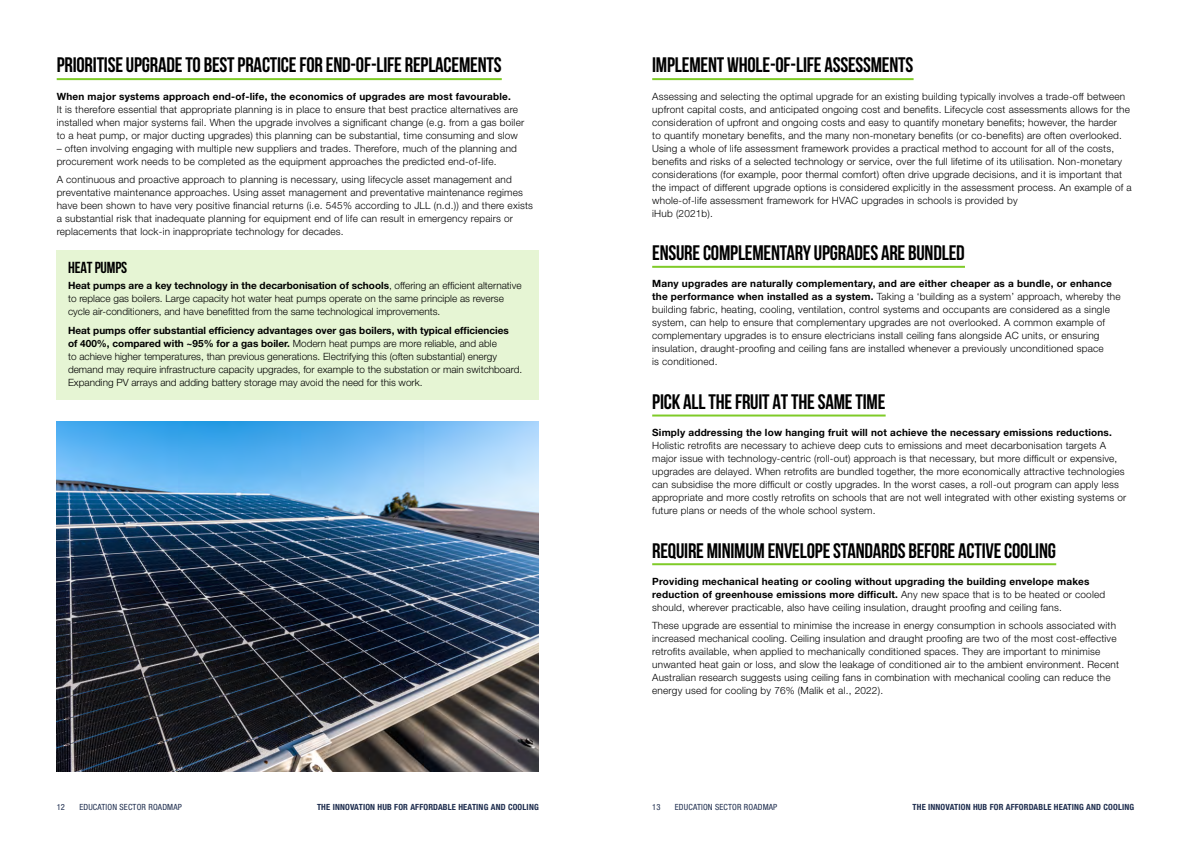
<style>
.page{position:relative;width:1191px;height:842px;background:#fff}
.page>*{position:absolute;margin:0;border:0;box-sizing:border-box;transform-origin:0 0}
.t1{font:700 21px "Bebas Neue";letter-spacing:-.01em;color:#000}
.t2{font:700 16px "Bebas Neue";letter-spacing:-.01em;color:#000}
.t3{font:300 10px/13px "Helvetica Neue LT Std";letter-spacing:.02em;color:#000}
.t4{font:300 10px/13px "Helvetica Neue LT Std";color:#000}
.t5{font:700 10px/13px "Helvetica Neue LT Std";letter-spacing:.02em;color:#000}
.t6{font:700 condensed 8.5px "Helvetica Neue LT Std";letter-spacing:.02em;color:#1e2d4e}
.t7{font:condensed 8.5px "Helvetica Neue LT Std";letter-spacing:.02em;color:#1e2d4e}
.s1{font-weight:700}
.s2{font-weight:300}
</style>
<div class="page">
<hr style="left:652px;top:78px;width:261px;height:2px;background:#7fcb28">
<hr style="left:652px;top:266px;width:313px;height:2px;background:#7fcb28">
<hr style="left:652px;top:414px;width:233px;height:2px;background:#7fcb28">
<hr style="left:652px;top:563px;width:404px;height:2px;background:#7fcb28">
<div style="left:57px;top:250px;width:482px;height:150px;background:#e6f5d4"></div>
<hr style="left:57px;top:78px;width:445px;height:2px;background:#7fcb28">
<img style="left:57px;top:421px;width:482px;height:350px">
<h1 class="t1" style="left:57px;top:54px;width:446px">PRIORITISE UPGRADE TO BEST PRACTICE FOR END-OF-LIFE REPLACEMENTS</h1>
<p class="t5" style="left:57px;top:89px;width:455px">When major systems approach end-of-life, the economics of upgrades are most favourable.</p>
<p class="t3" style="left:57px;top:102px;width:469px">It is therefore essential that appropriate planning is in place to ensure that best practice alternatives are installed when major systems fail. When the upgrade involves a significant change (e.g. from a gas boiler to a heat pump, or major ducting upgrades) this planning can be substantial, time consuming and slow</p>
<p class="t3" style="left:57px;top:141px;width:462px">– often involving engaging with multiple new suppliers and trades. Therefore, much of the planning and procurement work needs to be completed as the equipment approaches the predicted end-of-life.</p>
<p class="t3" style="left:57px;top:173px;width:478px">A continuous and proactive approach to planning is necessary, using lifecycle asset management and preventative maintenance approaches. Using asset management and preventative maintenance regimes have been shown to have very positive financial returns (i.e. 545% according to JLL (n.d.)) and there exists a substantial risk that inadequate planning for equipment end of life can result in emergency repairs or replacements that lock-in inappropriate technology for decades.</p>
<h2 class="t2" style="left:68px;top:259px;width:61px">HEAT PUMPS</h2>
<p class="t4" style="left:68px;top:279px;width:455px"><span class="s1">Heat pumps are a key technology in the decarbonisation of schools</span>, offering an efficient alternative to replace gas boilers. Large capacity hot water heat pumps operate on the same principle as reverse cycle air-conditioners, and have benefitted from the same technological improvements.</p>
<p class="t4" style="left:68px;top:323px;width:455px"><span class="s1">Heat pumps offer substantial efficiency advantages over gas boilers, with typical efficiencies<br>of 400%, compared with ~95% for a gas boiler.</span> Modern heat pumps are more reliable, and able<br>to achieve higher temperatures, than previous generations. Electrifying this (often substantial) energy demand may require infrastructure capacity upgrades, for example to the substation or main switchboard.<br>Expanding PV arrays and adding battery storage may avoid the need for this work.</p>
<h1 class="t1" style="left:652px;top:54px;width:263px">IMPLEMENT WHOLE-OF-LIFE ASSESSMENTS</h1>
<p class="t3" style="left:652px;top:89px;width:481px">Assessing and selecting the optimal upgrade for an existing building typically involves a trade-off between upfront capital costs, and anticipated ongoing cost and benefits. Lifecycle cost assessments allows for the consideration of upfront and ongoing costs and easy to quantify monetary benefits; however, the harder<br>to quantify monetary benefits, and the many non-monetary benefits (or co-benefits) are often overlooked.<br>Using a whole of life assessment framework provides a practical method to account for all of the costs, benefits and risks of a selected technology or service, over the full lifetime of its utilisation. Non-monetary considerations (for example, poor thermal comfort) often drive upgrade decisions, and it is important that the impact of different upgrade options is considered explicitly in the assessment process. An example of a whole-of-life assessment framework for HVAC upgrades in schools is provided by<br>iHub (2021b).</p>
<h1 class="t1" style="left:652px;top:241px;width:314px">ENSURE COMPLEMENTARY UPGRADES ARE BUNDLED</h1>
<p class="t3" style="left:652px;top:277px;width:470px"><span class="s1">Many upgrades are naturally complementary, and are either cheaper as a bundle, or enhance the performance when installed as a system.</span> Taking a ‘building as a system’ approach, whereby the building fabric, heating, cooling, ventilation, control systems and occupants are considered as a single system, can help to ensure that complementary upgrades are not overlooked. A common example of complementary upgrades is to ensure electricians install ceiling fans alongside AC units, or ensuring insulation, draught-proofing and ceiling fans are installed whenever a previously unconditioned space<br>is conditioned.</p>
<h1 class="t1" style="left:652px;top:390px;width:235px">PICK ALL THE FRUIT AT THE SAME TIME</h1>
<p class="t5" style="left:652px;top:426px;width:461px">Simply addressing the low hanging fruit will not achieve the necessary emissions reductions.</p>
<p class="t3" style="left:652px;top:439px;width:475px">Holistic retrofits are necessary to achieve deep cuts to emissions and meet decarbonisation targets A major issue with technology-centric (roll-out) approach is that necessary, but more difficult or expensive, upgrades are delayed. When retrofits are bundled together, the more economically attractive technologies can subsidise the more difficult or costly upgrades. In the worst cases, a roll-out program can apply less appropriate and more costly retrofits on schools that are not well integrated with other existing systems or future plans or needs of the whole school system.</p>
<h1 class="t1" style="left:652px;top:539px;width:405px">REQUIRE MINIMUM ENVELOPE STANDARDS BEFORE ACTIVE COOLING</h1>
<p class="t5" style="left:652px;top:574px;width:454px">Providing mechanical heating or cooling without upgrading the building envelope makes reduction of greenhouse emissions more difficult. <span class="s2">Any new space that is to be heated or cooled should, wherever practicable, also have ceiling insulation, draught proofing and ceiling fans.</span></p>
<p class="t3" style="left:652px;top:619px;width:468px">These upgrade are essential to minimise the increase in energy consumption in schools associated with increased mechanical cooling. Ceiling insulation and draught proofing are two of the most cost-effective retrofits available, when applied to mechanically conditioned spaces. They are important to minimise unwanted heat gain or loss, and slow the leakage of conditioned air to the ambient environment. Recent Australian research suggests using ceiling fans in combination with mechanical cooling can reduce the energy used for cooling by 76% (Malik et al., 2022).</p>
<p class="t7" style="left:57px;top:802px;width:10px">12</p>
<p class="t7" style="left:79px;top:802px;width:104px">EDUCATION SECTOR ROADMAP</p>
<p class="t6" style="left:317px;top:801px;width:223px">THE INNOVATION HUB FOR AFFORDABLE HEATING AND COOLING</p>
<p class="t7" style="left:652px;top:802px;width:10px">13</p>
<p class="t7" style="left:675px;top:802px;width:104px">EDUCATION SECTOR ROADMAP</p>
<p class="t6" style="left:912px;top:801px;width:223px">THE INNOVATION HUB FOR AFFORDABLE HEATING AND COOLING</p>
</div>
